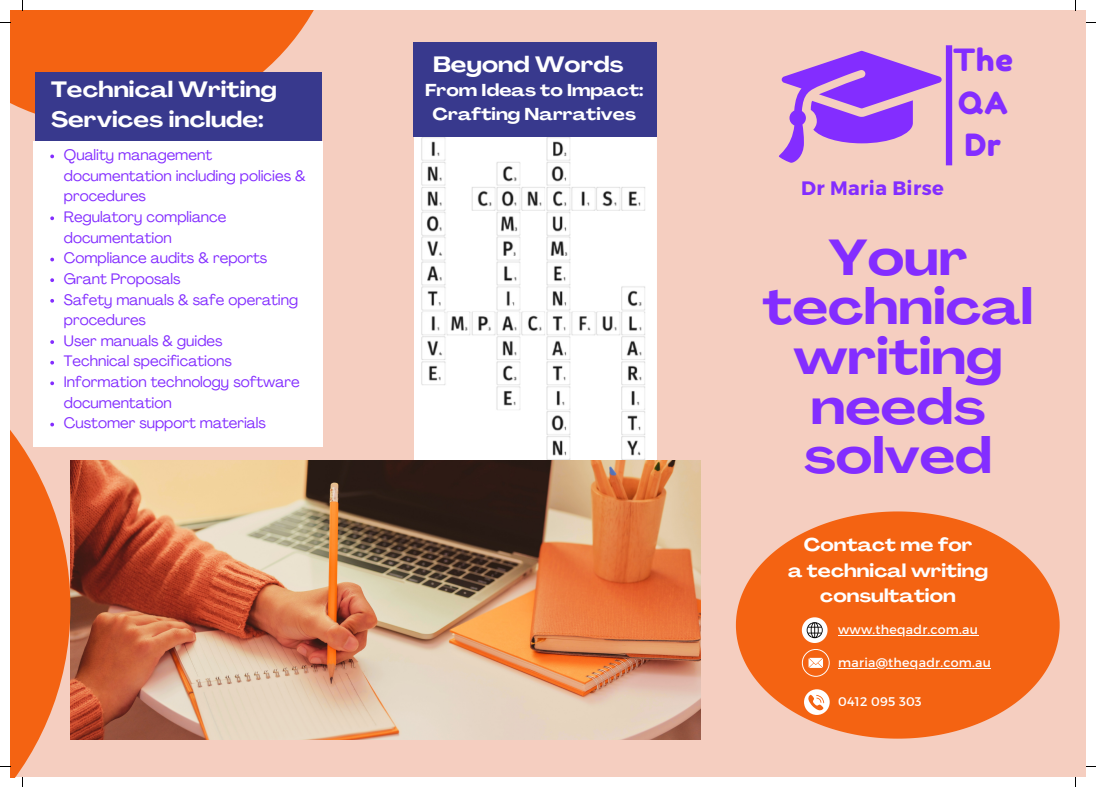
<style>
.page{position:relative;width:1096px;height:787px;background:#fff}
.page>*{position:absolute;margin:0;border:0;box-sizing:border-box;transform-origin:0 0}
.t1{font:700 expanded 49.88px/49.8px "Agrandir";color:#832dff;text-align:center}
.t2{font:30.62px "Fredoka One";letter-spacing:.025em;color:#832dff}
.t3{font:700 expanded 21.88px/30.1px "Agrandir";letter-spacing:.005em;color:#fff}
.t4{font:700 19.5px "Montserrat";letter-spacing:.02em;color:#832dff}
.t5{font:700 expanded 18.25px/25.5px "Agrandir";letter-spacing:.005em;color:#fff;text-align:center}
.t6{font:700 expanded 17px/23.8px "Agrandir";letter-spacing:.005em;color:#fff;text-align:center}
.t7{font:15px/20.6px "Agrandir";color:#832dff}
.t8{font:12.5px "Montserrat";letter-spacing:.02em;color:#fff}
</style>
<div class="page">
<div style="left:10px;top:10px;width:1076px;height:767px;background:#f5cec0"></div>
<svg style="left:10px;top:10px;width:312px;height:117px;background:#f16e27"></svg>
<img style="left:415px;top:128px;width:242px;height:331px">
<svg style="left:779px;top:51px;width:162px;height:112px"></svg>
<div style="left:945px;top:45px;width:7px;height:120px;background:#832dff"></div>
<div style="left:35px;top:73px;width:286px;height:69px;background:#38398d"></div>
<img style="left:70px;top:461px;width:630px;height:278px">
<svg style="left:735px;top:511px;width:324px;height:228px;fill:#f46312"></svg>
<div style="left:413px;top:43px;width:243px;height:94px;background:#38398d"></div>
<div style="left:33px;top:142px;width:289px;height:305px;background:#fff"></div>
<svg style="left:804px;top:689px;width:25px;height:26px"></svg>
<svg style="left:801px;top:617px;width:26px;height:26px"></svg>
<svg style="left:801px;top:649px;width:28px;height:27px"></svg>
<hr style="left:838px;top:635px;width:140px;height:1px;background:#fff">
<hr style="left:838px;top:668px;width:153px;height:1px;background:#fff">
<svg style="left:50px;top:155px;width:4px;height:3px"></svg>
<svg style="left:50px;top:216px;width:4px;height:4px"></svg>
<svg style="left:50px;top:258px;width:4px;height:3px"></svg>
<svg style="left:50px;top:278px;width:4px;height:4px"></svg>
<svg style="left:50px;top:299px;width:4px;height:4px"></svg>
<svg style="left:10px;top:317px;width:60px;height:460px;fill:#f46312"></svg>
<p class="t3" style="left:51px;top:77px;width:227px">Technical Writing<br>Services include:</p>
<p class="t7" style="left:64px;top:146px;width:243px">Quality management documentation including policies &amp; procedures</p>
<p class="t7" style="left:64px;top:208px;width:164px">Regulatory compliance documentation</p>
<p class="t7" style="left:64px;top:249px;width:205px">Compliance audits &amp; reports</p>
<p class="t7" style="left:64px;top:270px;width:118px">Grant Proposals</p>
<p class="t7" style="left:64px;top:290px;width:235px">Safety manuals &amp; safe operating procedures</p>
<p class="t7" style="left:64px;top:332px;width:160px">User manuals &amp; guides</p>
<p class="t7" style="left:64px;top:352px;width:169px">Technical specifications</p>
<p class="t7" style="left:64px;top:373px;width:237px">Information technology software documentation</p>
<p class="t7" style="left:64px;top:414px;width:203px">Customer support materials</p>
<p class="t3" style="left:433px;top:51px;width:192px">Beyond Words</p>
<p class="t6" style="left:425px;top:80px;width:220px">From Ideas to Impact:<br>Crafting Narratives</p>
<p class="t4" style="left:801px;top:176px;width:144px">Dr Maria Birse</p>
<p class="t2" style="left:952px;top:42px;width:61px">The</p>
<p class="t2" style="left:958px;top:84px;width:51px">QA</p>
<p class="t2" style="left:964px;top:126px;width:38px">Dr</p>
<p class="t1" style="left:763px;top:237px;width:272px">Your technical writing needs solved</p>
<p class="t5" style="left:803px;top:534px;width:170px">Contact me for</p>
<p class="t5" style="left:788px;top:559px;width:201px">a technical writing consultation</p>
<p class="t8" style="left:838px;top:621px;width:141px">www.theqadr.com.au</p>
<p class="t8" style="left:838px;top:654px;width:154px">maria@theqadr.com.au</p>
<p class="t8" style="left:838px;top:693px;width:85px">0412 095 303</p>
</div>
